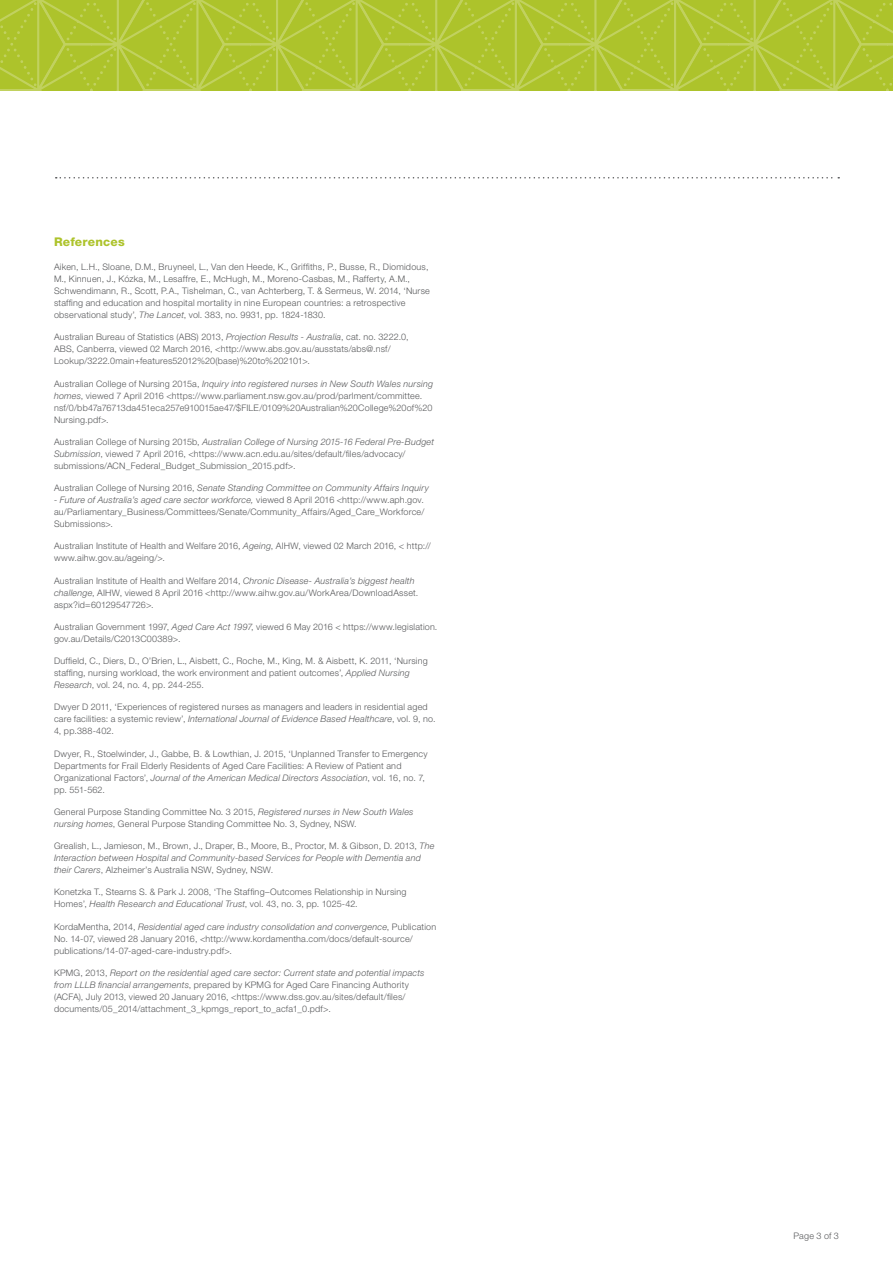
<style>
.page{position:relative;width:893px;height:1263px;background:#fff}
.page>*{position:absolute;margin:0;border:0;box-sizing:border-box;transform-origin:0 0}
.t1{font:800 12px "Helvetica Neue LT Std";letter-spacing:.015em;color:#adc32b}
.t2{font:300 9px/12px "Helvetica Neue LT Std";letter-spacing:.025em;color:#58595b}
.t3{font:italic 300 9px "Helvetica Neue LT Std";letter-spacing:.02em;color:#58595b}
.s1{font-style:italic}
.s2{font-style:normal}
</style>
<div class="page">
<svg style="left:0;top:0;width:893px;height:90px;background:#afc532"></svg>
<svg style="left:56px;top:177px;width:783px;height:2px"></svg>
<h1 class="t1" style="left:54px;top:235px;width:72px">References</h1>
<p class="t2" style="left:54px;top:261px;width:377px">Aiken, L.H., Sloane, D.M., Bruyneel, L., Van den Heede, K., Griffiths, P., Busse, R., Diomidous, M., Kinnuen, J., Kózka, M., Lesaffre, E., McHugh, M., Moreno-Casbas, M., Rafferty, A.M., Schwendimann, R., Scott, P.A., Tishelman, C., van Achterberg, T. &amp; Sermeus, W. 2014, ‘Nurse staffing and education and hospital mortality in nine European countries: a retrospective observational study’, <span class="s1">The Lancet</span>, vol. 383, no. 9931, pp. 1824-1830.</p>
<p class="t2" style="left:54px;top:331px;width:356px">Australian Bureau of Statistics (ABS) 2013, <span class="s1">Projection Results - Australia</span>, cat. no. 3222.0,<br>ABS, Canberra, viewed 02 March 2016, &lt;http://www.abs.gov.au/ausstats/abs@.nsf/<br>Lookup/3222.0main+features52012%20(base)%20to%202101&gt;.</p>
<p class="t2" style="left:54px;top:377px;width:381px">Australian College of Nursing 2015a, <span class="s1">Inquiry into registered nurses in New South Wales nursing homes</span>, viewed 7 April 2016 &lt;https://www.parliament.nsw.gov.au/prod/parlment/committee. nsf/0/bb47a76713da451eca257e910015ae47/$FILE/0109%20Australian%20College%20of%20<br>Nursing.pdf&gt;.</p>
<p class="t2" style="left:54px;top:435px;width:382px">Australian College of Nursing 2015b, <span class="s1">Australian College of Nursing 2015-16 Federal Pre-Budget<br>Submission</span>, viewed 7 April 2016, &lt;https://www.acn.edu.au/sites/default/files/advocacy/ submissions/ACN_Federal_Budget_Submission_2015.pdf&gt;.</p>
<p class="t3" style="left:54px;top:482px;width:376px"><span class="s2">Australian College of Nursing 2016,</span> Senate Standing Committee on Community Affairs Inquiry</p>
<p class="t2" style="left:54px;top:494px;width:372px;text-align:justify"><span class="s1">- Future of Australia’s aged care sector workforce,</span> viewed 8 April 2016 &lt;http://www.aph.gov. au/Parliamentary_Business/Committees/Senate/Community_Affairs/Aged_Care_Workforce/ Submissions&gt;.</p>
<p class="t2" style="left:54px;top:540px;width:378px">Australian Institute of Health and Welfare 2016, <span class="s1">Ageing</span>, AIHW, viewed 02 March 2016, &lt; http:// www.aihw.gov.au/ageing/&gt;.</p>
<p class="t2" style="left:54px;top:574px;width:366px">Australian Institute of Health and Welfare 2014, <span class="s1">Chronic Disease- Australia’s biggest health challenge</span>, AIHW, viewed 8 April 2016 &lt;http://www.aihw.gov.au/WorkArea/DownloadAsset. aspx?id=60129547726&gt;.</p>
<p class="t2" style="left:54px;top:620px;width:385px">Australian Government 1997, <span class="s1">Aged Care Act 1997</span>, viewed 6 May 2016 &lt; https://www.legislation. gov.au/Details/C2013C00389&gt;.</p>
<p class="t2" style="left:54px;top:655px;width:375px">Duffield, C., Diers, D., O’Brien, L., Aisbett, C., Roche, M., King, M. &amp; Aisbett, K. 2011, ‘Nursing staffing, nursing workload, the work environment and patient outcomes’, <span class="s1">Applied Nursing<br>Research</span>, vol. 24, no. 4, pp. 244-255.</p>
<p class="t2" style="left:54px;top:701px;width:383px">Dwyer D 2011, ‘Experiences of registered nurses as managers and leaders in residential aged care facilities: a systemic review’, <span class="s1">International Journal of Evidence Based Healthcare</span>, vol. 9, no.<br>4, pp.388-402.</p>
<p class="t2" style="left:54px;top:747px;width:375px">Dwyer, R., Stoelwinder, J., Gabbe, B. &amp; Lowthian, J. 2015, ‘Unplanned Transfer to Emergency Departments for Frail Elderly Residents of Aged Care Facilities: A Review of Patient and Organizational Factors’, <span class="s1">Journal of the American Medical Directors Association</span>, vol. 16, no. 7, pp. 551-562.</p>
<p class="t2" style="left:54px;top:805px;width:361px">General Purpose Standing Committee No. 3 2015, <span class="s1">Registered nurses in New South Wales nursing homes</span>, General Purpose Standing Committee No. 3, Sydney, NSW.</p>
<p class="t2" style="left:54px;top:840px;width:382px">Grealish, L., Jamieson, M., Brown, J., Draper, B., Moore, B., Proctor, M. &amp; Gibson, D. 2013, <span class="s1">The<br>Interaction between Hospital and Community-based Services for People with Dementia and their Carers</span>, Alzheimer’s Australia NSW, Sydney, NSW.</p>
<p class="t2" style="left:54px;top:886px;width:354px">Konetzka T., Stearns S. &amp; Park J. 2008, ‘The Staffing–Outcomes Relationship in Nursing<br>Homes’, <span class="s1">Health Research and Educational Trust</span>, vol. 43, no. 3, pp. 1025-42.</p>
<p class="t2" style="left:54px;top:920px;width:384px">KordaMentha, 2014, <span class="s1">Residential aged care industry consolidation and convergence</span>, Publication<br>No. 14-07, viewed 28 January 2016, &lt;http://www.kordamentha.com/docs/default-source/ publications/14-07-aged-care-industry.pdf&gt;.</p>
<p class="t2" style="left:54px;top:966px;width:372px">KPMG, 2013, <span class="s1">Report on the residential aged care sector: Current state and potential impacts from LLLB financial arrangements</span>, prepared by KPMG for Aged Care Financing Authority (ACFA), July 2013, viewed 20 January 2016, &lt;https://www.dss.gov.au/sites/default/files/ documents/05_2014/attachment_3_kpmgs_report_to_acfa1_0.pdf&gt;.</p>
<p class="t2" style="left:793px;top:1229px;width:47px">Page 3 of 3</p>
</div>
